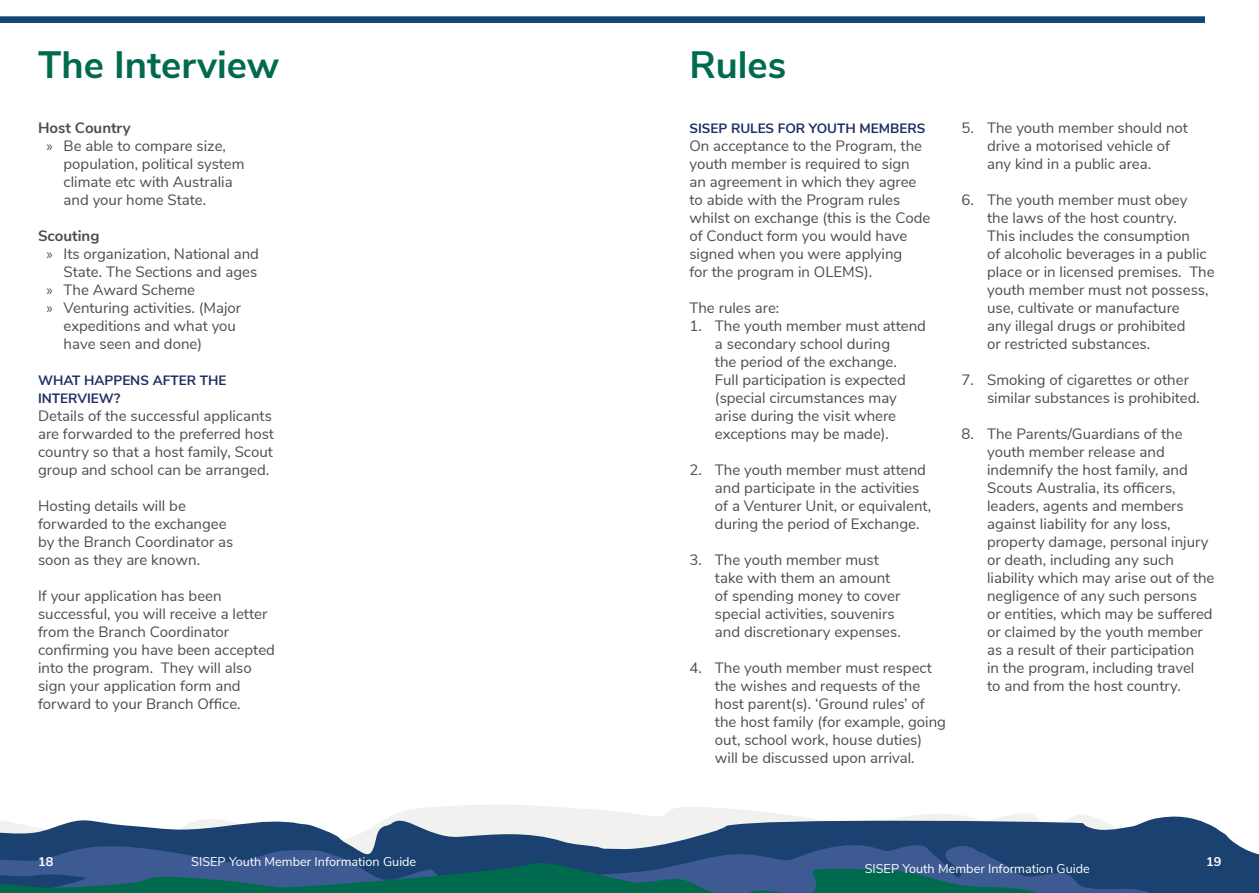
<style>
.page{position:relative;width:1259px;height:893px;background:#fff}
.page>*{position:absolute;margin:0;border:0;box-sizing:border-box;transform-origin:0 0}
.t1{font:700 38.1px "Nunito Sans";color:#006a4f}
.t2{font:15px/18px "Nunito Sans";color:#4d4d4f}
.t3{font:700 15px "Nunito Sans";color:#4d4d4f}
.t4{font:700 13.5px/18px "Nunito Sans";color:#222d64}
.t5{font:12.75px "Nunito Sans";color:#fff}
.t6{font:700 12.75px "Nunito Sans";color:#fff}
.s1{font-family:"Myriad Pro"}
</style>
<div class="page">
<svg style="left:390px;top:805px;width:792px;height:12px"></svg>
<svg style="left:0;top:817px;width:1234px;height:25px;fill:#1a416f"></svg>
<svg style="left:0;top:842px;width:1259px;height:15px;background:#294d7a"></svg>
<svg style="left:0;top:857px;width:1259px;height:36px;background:#205774"></svg>
<div style="left:0;top:16px;width:1205px;height:7px;background:#144774"></div>
<h1 class="t1" style="left:38px;top:37px;width:243px">The Interview</h1>
<p class="t3" style="left:38px;top:117px;width:94px">Host Country</p>
<p class="t2" style="left:47px;top:136px;width:181px"><span class="s1">»</span> Be able to compare size,</p>
<p class="t2" style="left:64px;top:154px;width:182px">population, political system</p>
<p class="t2" style="left:64px;top:172px;width:171px">climate etc with Australia</p>
<p class="t2" style="left:64px;top:190px;width:144px">and your home State.</p>
<p class="t3" style="left:38px;top:225px;width:63px">Scouting</p>
<p class="t2" style="left:47px;top:244px;width:214px"><span class="s1">»</span> Its organization, National and</p>
<p class="t2" style="left:64px;top:262px;width:195px">State. The Sections and ages</p>
<p class="t2" style="left:47px;top:280px;width:150px"><span class="s1">»</span> The Award Scheme</p>
<p class="t2" style="left:47px;top:298px;width:196px"><span class="s1">»</span> Venturing activities. (Major</p>
<p class="t2" style="left:64px;top:316px;width:174px">expeditions and what you</p>
<p class="t2" style="left:64px;top:334px;width:140px">have seen and done)</p>
<p class="t4" style="left:38px;top:371px;width:190px">WHAT HAPPENS AFTER THE<br>INTERVIEW?</p>
<p class="t2" style="left:38px;top:406px;width:237px">Details of the successful applicants are forwarded to the preferred host country so that a host family, Scout group and school can be arranged.</p>
<p class="t2" style="left:38px;top:496px;width:197px">Hosting details will be forwarded to the exchangee by the Branch Coordinator as soon as they are known.</p>
<p class="t2" style="left:38px;top:586px;width:238px">If your application has been successful, you will receive a letter from the Branch Coordinator confirming you have been accepted into the program. They will also sign your application form and forward to your Branch Office.</p>
<h1 class="t1" style="left:689px;top:37px;width:98px">Rules</h1>
<p class="t4" style="left:689px;top:119px;width:237px">SISEP RULES FOR YOUTH MEMBERS</p>
<p class="t2" style="left:689px;top:136px;width:242px">On acceptance to the Program, the youth member is required to sign<br>an agreement in which they agree to abide with the Program rules whilst on exchange (this is the Code of Conduct form you would have signed when you were applying<br>for the program in OLEMS).</p>
<p class="t2" style="left:689px;top:298px;width:91px">The rules are:</p>
<p class="t2" style="left:715px;top:316px;width:213px;text-indent:-26px">1. The youth member must attend a secondary school during<br>the period of the exchange.<br>Full participation is expected (special circumstances may arise during the visit where exceptions may be made).</p>
<p class="t2" style="left:715px;top:460px;width:218px;text-indent:-26px">2. The youth member must attend and participate in the activities of a Venturer Unit, or equivalent, during the period of Exchange.</p>
<p class="t2" style="left:715px;top:550px;width:187px;text-indent:-26px">3. The youth member must take with them an amount of spending money to cover special activities, souvenirs and discretionary expenses.</p>
<p class="t2" style="left:715px;top:658px;width:233px;text-indent:-26px">4. The youth member must respect the wishes and requests of the host parent(s). ‘Ground rules’ of the host family (for example, going out, school work, house duties) will be discussed upon arrival.</p>
<p class="t2" style="left:987px;top:118px;width:202px;text-indent:-26px">5. The youth member should not drive a motorised vehicle of any kind in a public area.</p>
<p class="t2" style="left:987px;top:190px;width:229px;text-indent:-26px">6. The youth member must obey<br>the laws of the host country.<br>This includes the consumption<br>of alcoholic beverages in a public place or in licensed premises. The youth member must not possess, use, cultivate or manufacture<br>any illegal drugs or prohibited<br>or restricted substances.</p>
<p class="t2" style="left:987px;top:370px;width:214px;text-indent:-26px">7. Smoking of cigarettes or other similar substances is prohibited.</p>
<p class="t2" style="left:987px;top:424px;width:229px;text-indent:-26px">8. The Parents/Guardians of the youth member release and indemnify the host family, and<br>Scouts Australia, its officers, leaders, agents and members against liability for any loss, property damage, personal injury or death, including any such liability which may arise out of the negligence of any such persons<br>or entities, which may be suffered or claimed by the youth member as a result of their participation<br>in the program, including travel<br>to and from the host country.</p>
<p class="t6" style="left:38px;top:852px;width:17px">18</p>
<p class="t5" style="left:191px;top:852px;width:227px">SISEP Youth Member Information Guide</p>
<p class="t6" style="left:1206px;top:852px;width:17px">19</p>
<p class="t5" style="left:864px;top:859px;width:227px">SISEP Youth Member Information Guide</p>
</div>
